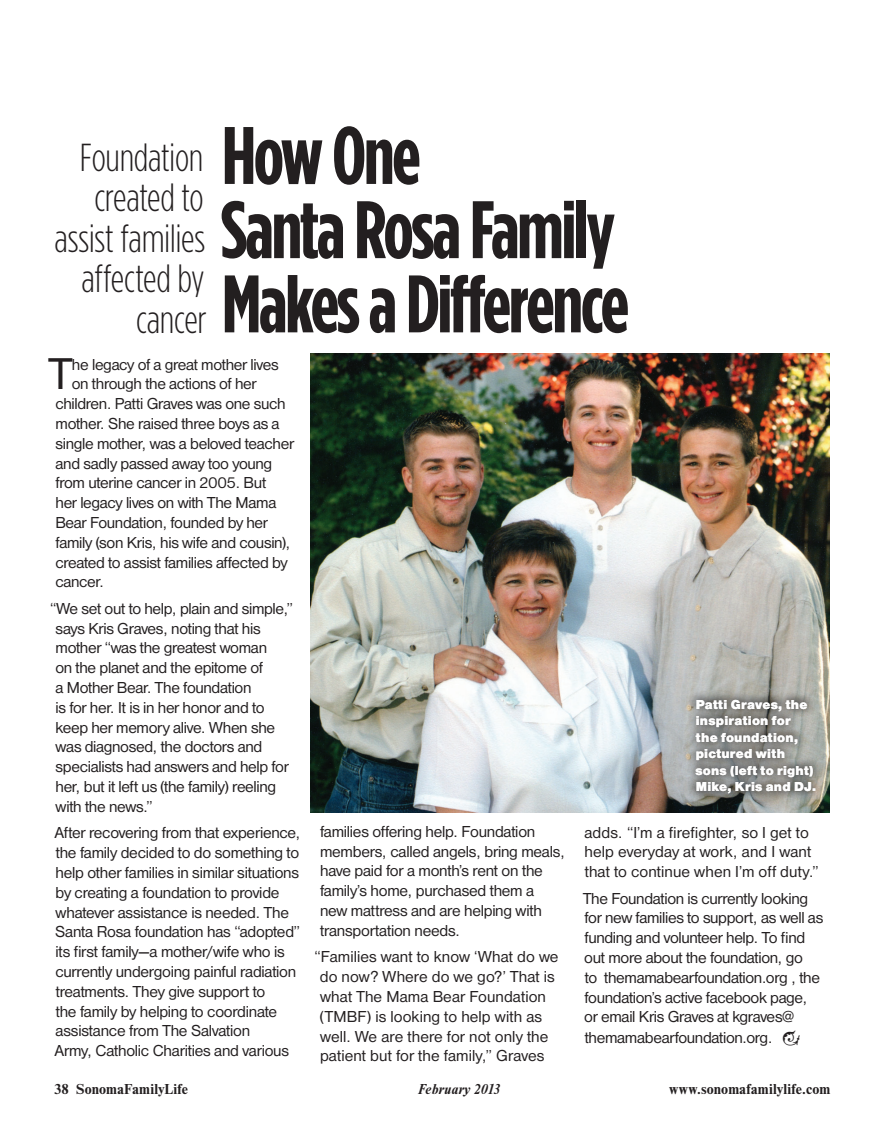
<style>
.page{position:relative;width:891px;height:1134px;background:#fff}
.page>*{position:absolute;margin:0;border:0;box-sizing:border-box;transform-origin:0 0}
.NEW_B_P_Body{font:700 81.3px/74.2px "Gotham Condensed";letter-spacing:-.03em;color:#231f20}
.NEW_B_P_Drop{font:46.2px "Nimbus San D";color:#231f20}
.NEW_B_P_Body-2{font:300 39px/40.5px "Gotham Condensed";letter-spacing:-.01em;color:#231f20;text-align:right}
.NEW_B_P_Body-3{font:16.5px/19.8px "Nimbus San D";letter-spacing:-.015em;color:#231f20}
.NEW_B_P_Drop-2{font:16.5px "Nimbus San D";letter-spacing:-.02em;color:#231f20}
.NEW_B_P_Body-4{font:16.5px/19.8px "Nimbus San D";letter-spacing:.005em;color:#231f20}
.t1{font:700 15px "Nimbus Rom D";letter-spacing:.01em;color:#231f20}
.t2{font:italic 700 15px "Nimbus Rom D";letter-spacing:.005em;color:#231f20}
.NEW_Captions{font:13.5px/16.5px "Nimbus San D Blac";letter-spacing:.015em;color:#fff}
</style>
<div class="page">
<img style="left:310px;top:354px;width:520px;height:459px">
<div style="left:687px;top:690px;width:137px;height:112px;background:#231f20;opacity:.75"></div>
<p class="NEW_B_P_Body-2" style="left:55px;top:137px;width:154px">Foundation created to assist families affected by cancer</p>
<p class="NEW_B_P_Body" style="left:221px;top:116px;width:410px">How One<br>Santa Rosa Family<br>Makes a Difference</p>
<p class="NEW_B_P_Drop" style="left:49px;top:348px;width:25px">T</p>
<p class="NEW_B_P_Drop-2" style="left:72px;top:355px;width:208px">he legacy of a great mother lives</p>
<p class="NEW_B_P_Drop-2" style="left:72px;top:375px;width:186px">on through the actions of her</p>
<p class="NEW_B_P_Drop-2" style="left:55px;top:394px;width:232px">children. Patti Graves was one such</p>
<p class="NEW_B_P_Drop-2" style="left:56px;top:414px;width:226px">mother. She raised three boys as a</p>
<p class="NEW_B_P_Drop-2" style="left:56px;top:434px;width:240px">single mother, was a beloved teacher</p>
<p class="NEW_B_P_Drop-2" style="left:56px;top:454px;width:218px">and sadly passed away too young</p>
<p class="NEW_B_P_Drop-2" style="left:56px;top:474px;width:212px">from uterine cancer in 2005. But</p>
<p class="NEW_B_P_Drop-2" style="left:56px;top:493px;width:222px">her legacy lives on with The Mama</p>
<p class="NEW_B_P_Drop-2" style="left:55px;top:513px;width:214px">Bear Foundation, founded by her</p>
<p class="NEW_B_P_Drop-2" style="left:56px;top:533px;width:236px">family (son Kris, his wife and cousin),</p>
<p class="NEW_B_P_Drop-2" style="left:55px;top:553px;width:234px">created to assist families affected by</p>
<p class="NEW_B_P_Drop-2" style="left:55px;top:573px;width:50px">cancer.</p>
<p class="NEW_B_P_Body-3" style="left:55px;top:598px;width:239px;text-indent:-5px">“We set out to help, plain and simple,” says Kris Graves, noting that his mother “was the greatest woman<br>on the planet and the epitome of<br>a Mother Bear. The foundation<br>is for her. It is in her honor and to keep her memory alive. When she was diagnosed, the doctors and specialists had answers and help for her, but it left us (the family) reeling with the news.”</p>
<p class="NEW_B_P_Body-3" style="left:55px;top:823px;width:247px">After recovering from that experience, the family decided to do something to help other families in similar situations by creating a foundation to provide whatever assistance is needed. The Santa Rosa foundation has “adopted” its first family—a mother/wife who is currently undergoing painful radiation treatments. They give support to<br>the family by helping to coordinate assistance from The Salvation<br>Army, Catholic Charities and various</p>
<p class="NEW_B_P_Body-3" style="left:320px;top:821px;width:246px">families offering help. Foundation members, called angels, bring meals, have paid for a month’s rent on the family’s home, purchased them a new mattress and are helping with transportation needs.</p>
<p class="NEW_B_P_Body-4" style="left:320px;top:947px;width:240px;text-indent:-5px">“Families want to know ‘What do we do now? Where do we go?’ That is what The Mama Bear Foundation (TMBF) is looking to help with as well. We are there for not only the patient but for the family,” Graves</p>
<p class="NEW_Captions" style="left:695px;top:696px;width:122px">Patti Graves, the inspiration for<br>the foundation, pictured with sons (left to right)<br>Mike, Kris and DJ.</p>
<p class="NEW_B_P_Body-4" style="left:585px;top:822px;width:236px">adds. “I’m a firefighter, so I get to help everyday at work, and I want that to continue when I’m off duty.”</p>
<p class="NEW_B_P_Body-3" style="left:583px;top:888px;width:242px">The Foundation is currently looking for new families to support, as well as funding and volunteer help. To find out more about the foundation, go<br>to themamabearfoundation.org , the foundation’s active facebook page, or email Kris Graves at kgraves@ themamabearfoundation.org.</p>
<p class="t1" style="left:54px;top:1080px;width:135px">38 SonomaFamilyLife</p>
<p class="t2" style="left:418px;top:1080px;width:84px">February 2013</p>
<p class="t1" style="left:669px;top:1080px;width:163px">www.sonomafamilylife.com</p>
</div>
